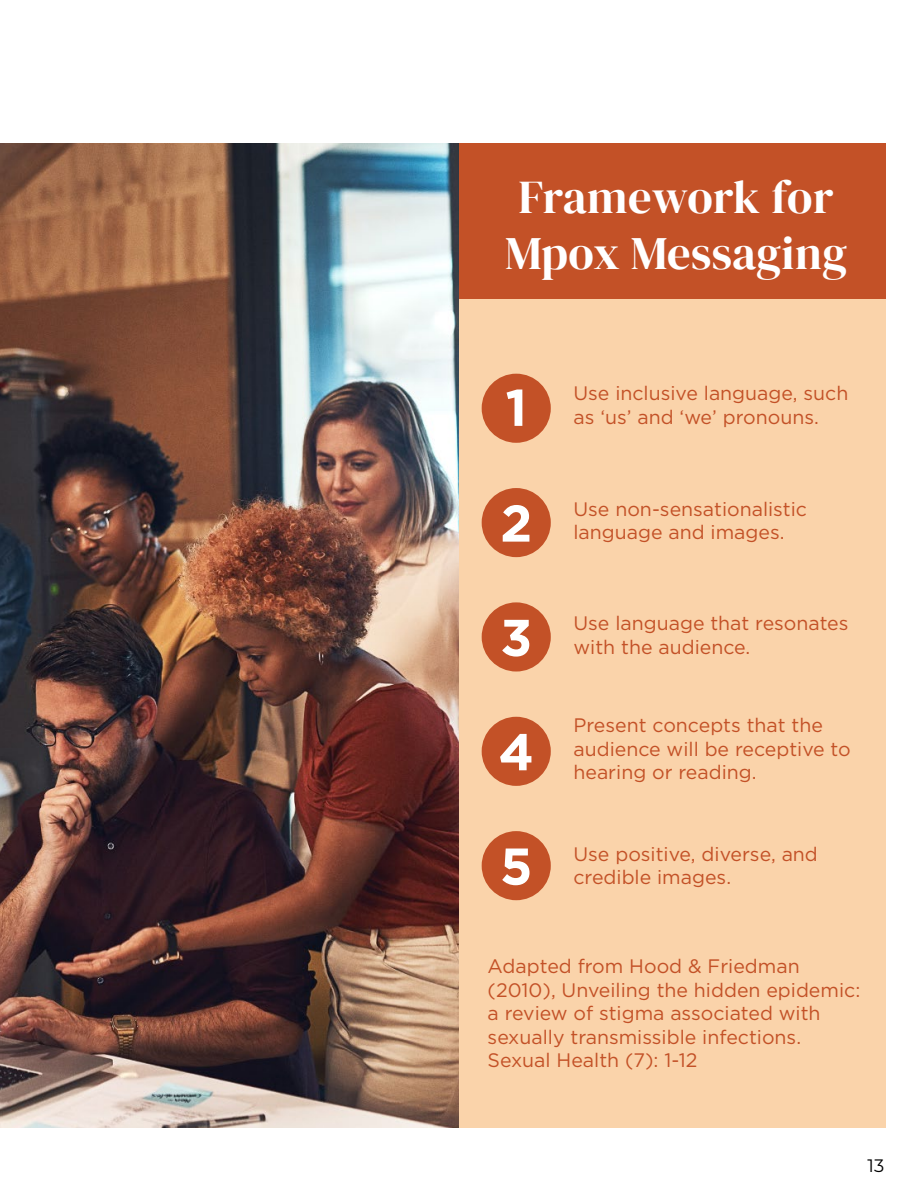
<style>
.page{position:relative;width:918px;height:1188px;background:#fff}
.page>*{position:absolute;margin:0;border:0;box-sizing:border-box;transform-origin:0 0}
.t1{font:700 51.6px "Gotham";color:#fff}
.t2{font:46.5px/55.8px "DM Serif Display";letter-spacing:.005em;color:#fff}
.t3{font:19.5px/23.4px "Gotham";color:#c35127}
.t4{font:18px "Montserrat";color:#000}
</style>
<div class="page">
<img style="left:0;top:143px;width:459px;height:985px">
<div style="left:459px;top:143px;width:426px;height:156px;background:#c35127"></div>
<div style="left:459px;top:299px;width:426px;height:829px;background:#fad3aa"></div>
<div style="left:482px;top:374px;width:69px;height:69px;background:#c35127;border-radius:50%"></div>
<div style="left:482px;top:488px;width:69px;height:69px;background:#c35127;border-radius:50%"></div>
<div style="left:482px;top:602px;width:69px;height:70px;background:#c35127;border-radius:50%"></div>
<div style="left:482px;top:717px;width:69px;height:69px;background:#c35127;border-radius:50%"></div>
<div style="left:482px;top:831px;width:69px;height:69px;background:#c35127;border-radius:50%"></div>
<h2 class="t2" style="left:505px;top:170px;width:344px">Framework for<br>Mpox Messaging</h2>
<h1 class="t1" style="left:505px;top:373px;width:23px">1</h1>
<h1 class="t1" style="left:500px;top:489px;width:34px">2</h1>
<h1 class="t1" style="left:500px;top:603px;width:34px">3</h1>
<h1 class="t1" style="left:498px;top:718px;width:37px">4</h1>
<h1 class="t1" style="left:500px;top:832px;width:34px">5</h1>
<p class="t3" style="left:573px;top:381px;width:276px">Use inclusive language, such as ‘us’ and ‘we’ pronouns.</p>
<p class="t3" style="left:573px;top:497px;width:235px">Use non-sensationalistic language and images.</p>
<p class="t3" style="left:573px;top:611px;width:277px">Use language that resonates with the audience.</p>
<p class="t3" style="left:573px;top:713px;width:279px">Present concepts that the audience will be receptive to hearing or reading.</p>
<p class="t3" style="left:573px;top:842px;width:246px">Use positive, diverse, and credible images.</p>
<p class="t3" style="left:488px;top:954px;width:374px">Adapted from Hood &amp; Friedman (2010), Unveiling the hidden epidemic: a review of stigma associated with sexually transmissible infections.<br>Sexual Health (7): 1-12</p>
<p class="t4" style="left:868px;top:1153px;width:18px">13</p>
</div>
